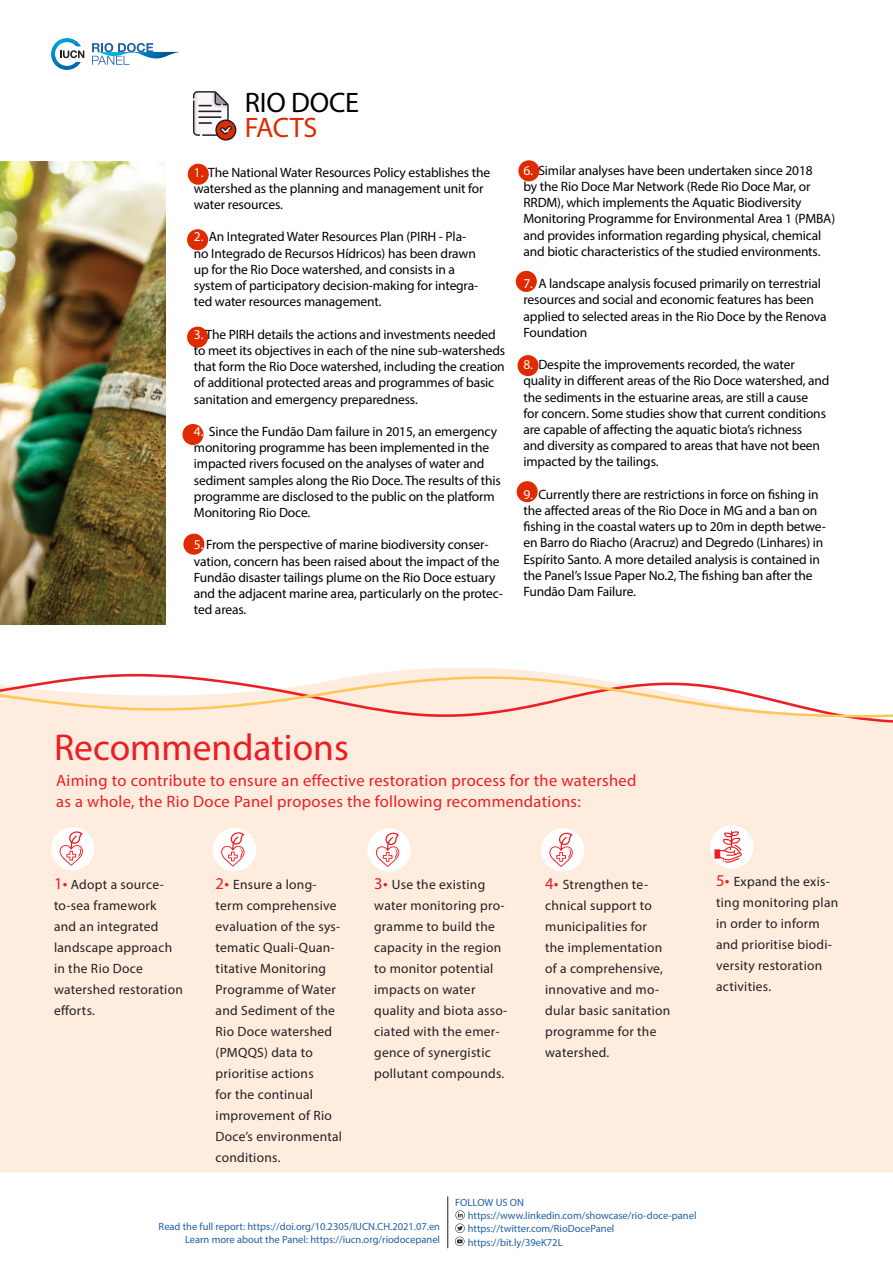
<style>
.page{position:relative;width:893px;height:1263px;background:#fff}
.page>*{position:absolute;margin:0;border:0;box-sizing:border-box;transform-origin:0 0}
.t1{font:37.5px "Myriad Pro";color:#ec1d23}
.t2{font:28.35px "Myriad Pro";letter-spacing:-.01em;color:#000}
.t3{font:28.35px "Myriad Pro";letter-spacing:-.02em;color:#df2b00}
.t4{font:16.5px "Myriad Pro";letter-spacing:.02em;color:#ec1d23}
.t5{font:13.5px/16.2px "Myriad Pro";letter-spacing:-.01em;color:#000}
.t6{font:13.5px/21px "Myriad Pro";letter-spacing:.02em;color:#231f20}
.t7{font:10.5px/12.9px "Myriad Pro";color:#1f60a6}
.s1{color:#fff}
.s2{font-size:16.5px;color:#ec1d23}
</style>
<div class="page">
<div style="left:0;top:728px;width:893px;height:445px;background:#feecdf"></div>
<div style="left:51px;top:827px;width:43px;height:43px;background:#fff;border-radius:50%"></div>
<div style="left:0;top:721px;width:893px;height:7px;background:#feecdf"></div>
<svg style="left:0;top:667px;width:893px;height:54px;fill:#feecdf"></svg>
<hr style="left:447px;top:1196px;width:1px;height:52px;background:#231f20">
<div style="left:710px;top:825px;width:43px;height:44px;background:#fff;border-radius:50%"></div>
<svg style="left:714px;top:831px;width:28px;height:32px"></svg>
<svg style="left:455px;top:1210px;width:10px;height:36px"></svg>
<svg style="left:193px;top:91px;width:43px;height:50px"></svg>
<div style="left:188px;top:164px;width:21px;height:21px;background:#df2b00;border-radius:50%"></div>
<img style="left:51px;top:38px;width:30px;height:32px">
<svg style="left:60px;top:50px;width:24px;height:8px"></svg>
<svg style="left:92px;top:43px;width:61px;height:22px"></svg>
<img style="left:97px;top:52px;width:82px;height:7px">
<div style="left:187px;top:229px;width:21px;height:21px;background:#df2b00;border-radius:50%"></div>
<div style="left:187px;top:327px;width:21px;height:21px;background:#df2b00;border-radius:50%"></div>
<div style="left:182px;top:424px;width:21px;height:21px;background:#df2b00;border-radius:50%"></div>
<div style="left:518px;top:160px;width:21px;height:21px;background:#df2b00;border-radius:50%"></div>
<div style="left:516px;top:271px;width:21px;height:21px;background:#df2b00;border-radius:50%"></div>
<div style="left:517px;top:355px;width:22px;height:21px;background:#df2b00;border-radius:50%"></div>
<div style="left:517px;top:481px;width:21px;height:21px;background:#df2b00;border-radius:50%"></div>
<img style="left:0;top:162px;width:166px;height:463px">
<svg style="left:59px;top:830px;width:24px;height:36px"></svg>
<div style="left:213px;top:828px;width:43px;height:43px;background:#fff;border-radius:50%"></div>
<svg style="left:221px;top:831px;width:24px;height:35px"></svg>
<div style="left:367px;top:828px;width:44px;height:44px;background:#fff;border-radius:50%"></div>
<svg style="left:375px;top:831px;width:25px;height:36px"></svg>
<div style="left:541px;top:828px;width:43px;height:44px;background:#fff;border-radius:50%"></div>
<svg style="left:549px;top:831px;width:24px;height:36px"></svg>
<div style="left:183px;top:534px;width:21px;height:21px;background:#df2b00;border-radius:50%"></div>
<p class="t2" style="left:245px;top:85px;width:116px">RIO DOCE</p>
<p class="t3" style="left:245px;top:110px;width:74px">FACTS</p>
<p class="t5" style="left:194px;top:164px;width:298px"><span class="s1">1.</span> The National Water Resources Policy establishes the watershed as the planning and management unit for water resources.</p>
<p class="t5" style="left:194px;top:229px;width:286px"><span class="s1">2.</span> An Integrated Water Resources Plan (PIRH - Pla&shy;no Integrado de Recursos Hídricos) has been drawn up for the Rio Doce watershed, and consists in a system of participatory decision-making for integra&shy;ted water resources management.</p>
<p class="t5" style="left:194px;top:326px;width:313px"><span class="s1">3.</span> The PIRH details the actions and investments needed to meet its objectives in each of the nine sub-watersheds that form the Rio Doce watershed, including the creation of additional protected areas and programmes of basic sanitation and emergency preparedness.</p>
<p class="t5" style="left:194px;top:423px;width:308px"><span class="s1">4.</span> Since the Fundão Dam failure in 2015, an emergency monitoring programme has been implemented in the impacted rivers focused on the analyses of water and sediment samples along the Rio Doce. The results of this programme are disclosed to the public on the platform Monitoring Rio Doce.</p>
<p class="t5" style="left:194px;top:536px;width:310px"><span class="s1">5.</span> From the perspective of marine biodiversity conser&shy;vation, concern has been raised about the impact of the Fundão disaster tailings plume on the Rio Doce estuary and the adjacent marine area, particularly on the protec&shy;ted areas.</p>
<p class="t5" style="left:523px;top:162px;width:313px"><span class="s1">6.</span> Similar analyses have been undertaken since 2018<br>by the Rio Doce Mar Network (Rede Rio Doce Mar, or RRDM), which implements the Aquatic Biodiversity Monitoring Programme for Environmental Area 1 (PMBA) and provides information regarding physical, chemical and biotic characteristics of the studied environments.</p>
<p class="t5" style="left:523px;top:275px;width:305px"><span class="s1">7.</span> A landscape analysis focused primarily on terrestrial resources and social and economic features has been applied to selected areas in the Rio Doce by the Renova Foundation</p>
<p class="t5" style="left:523px;top:356px;width:308px"><span class="s1">8.</span> Despite the improvements recorded, the water quality in different areas of the Rio Doce watershed, and the sediments in the estuarine areas, are still a cause<br>for concern. Some studies show that current conditions are capable of affecting the aquatic biota’s richness<br>and diversity as compared to areas that have not been impacted by the tailings.</p>
<p class="t5" style="left:523px;top:486px;width:304px"><span class="s1">9.</span> Currently there are restrictions in force on fishing in the affected areas of the Rio Doce in MG and a ban on fishing in the coastal waters up to 20m in depth betwe&shy;en Barro do Riacho (Aracruz) and Degredo (Linhares) in Espírito Santo. A more detailed analysis is contained in the Panel’s Issue Paper No.2, The fishing ban after the Fundão Dam Failure.</p>
<p class="t1" style="left:54px;top:724px;width:296px">Recommendations</p>
<p class="t4" style="left:56px;top:770px;width:582px">Aiming to contribute to ensure an effective restoration process for the watershed</p>
<p class="t4" style="left:56px;top:791px;width:526px">as a whole, the Rio Doce Panel proposes the following recommendations:</p>
<p class="t6" style="left:54px;top:873px;width:130px"><span class="s2">1•</span> Adopt a source&shy;to-sea framework<br>and an integrated landscape approach in the Rio Doce watershed restoration efforts.</p>
<p class="t6" style="left:216px;top:873px;width:128px"><span class="s2">2•</span> Ensure a long&shy;term comprehensive evaluation of the sys&shy;tematic Quali-Quan&shy;titative Monitoring<br>Programme of Water and Sediment of the<br>Rio Doce watershed (PMQQS) data to prioritise actions<br>for the continual improvement of Rio<br>Doce’s environmental conditions.</p>
<p class="t6" style="left:374px;top:873px;width:135px"><span class="s2">3•</span> Use the existing water monitoring pro&shy;gramme to build the capacity in the region to monitor potential impacts on water quality and biota asso&shy;ciated with the emer&shy;gence of synergistic pollutant compounds.</p>
<p class="t6" style="left:545px;top:873px;width:127px"><span class="s2">4•</span> Strengthen te&shy;chnical support to municipalities for<br>the implementation of a comprehensive, innovative and mo&shy;dular basic sanitation programme for the watershed.</p>
<p class="t6" style="left:716px;top:870px;width:124px"><span class="s2">5•</span> Expand the exis&shy;ting monitoring plan in order to inform and prioritise biodi&shy;versity restoration activities.</p>
<p class="t7" style="left:159px;top:1220px;width:283px">Read the full report: https://doi.org/10.2305/IUCN.CH.2021.07.en</p>
<p class="t7" style="left:185px;top:1233px;width:257px">Learn more about the Panel: https://iucn.org/riodocepanel</p>
<p class="t7" style="left:468px;top:1195px;width:230px;text-indent:-13px">FOLLOW US ON https://www.linkedin.com/showcase/rio-doce-panel</p>
<p class="t7" style="left:468px;top:1222px;width:148px">https://twitter.com/RioDocePanel</p>
<p class="t7" style="left:468px;top:1235px;width:96px">https://bit.ly/39eK72L</p>
</div>
